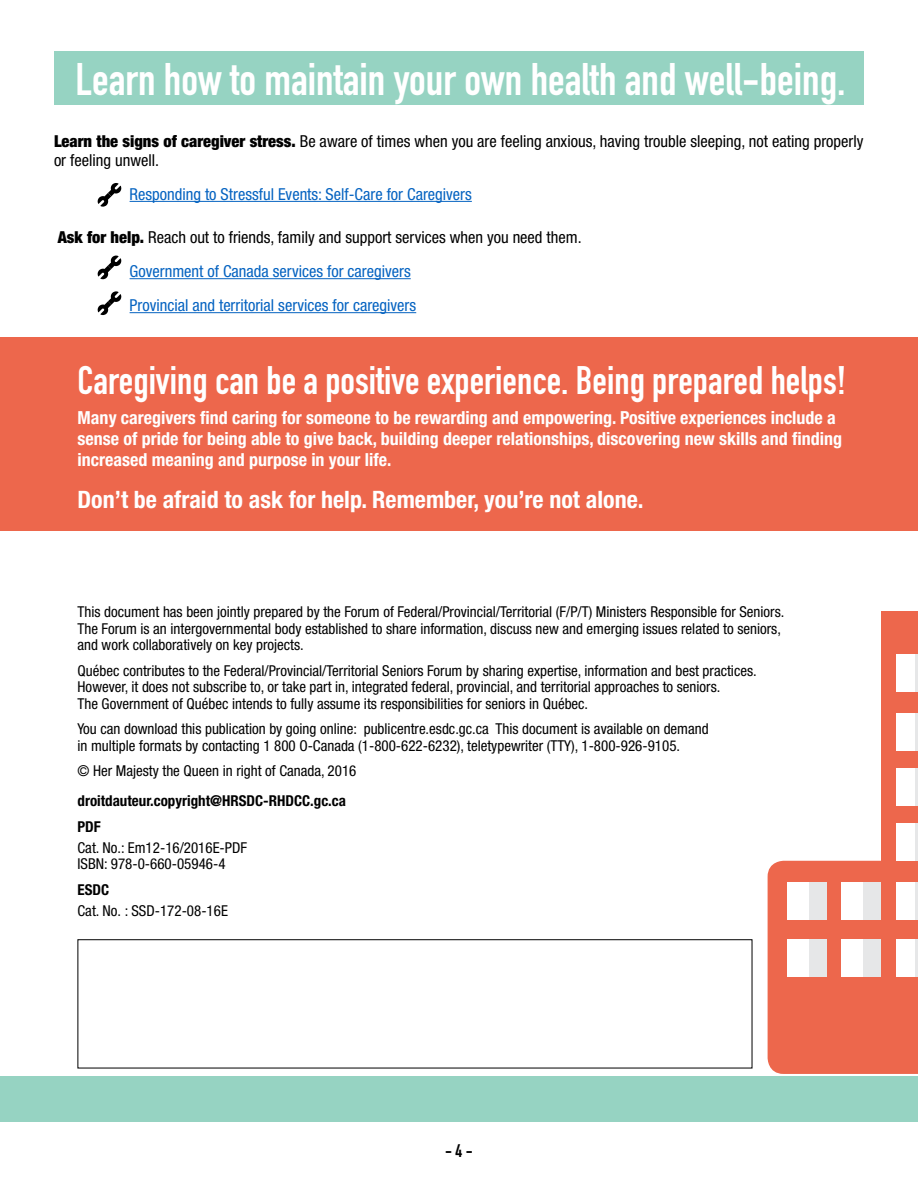
<style>
.page{position:relative;width:918px;height:1188px;background:#fff}
.page>*{position:absolute;margin:0;border:0;box-sizing:border-box;transform-origin:0 0}
.t1{font:45px "DIN Engschrift Std";color:#fff}
.t2{font:39.3px "DIN Engschrift Std";color:#fff}
.t3{font:700 condensed 24px "Helvetica Neue LT Std";color:#fff}
.t4{font:700 condensed 18px/21px "Helvetica Neue LT Std";color:#fff}
.t5{font:18px "DIN Engschrift Std";color:#000}
.t6{font:condensed 16.5px/33.9px "Helvetica Neue LT Std";color:#0563c1}
.t7{font:condensed 16.5px/19px "Helvetica Neue LT Std";color:#000}
.t8{font:condensed 15px/16.5px "Helvetica Neue LT Std";color:#000}
.t9{font:700 condensed 15px/25.5px "Helvetica Neue LT Std";color:#000}
.s1{font-weight:900}
.s2{font-weight:900;color:#000}
.s3{color:#000}
</style>
<div class="page">
<hr style="left:130px;top:201px;width:342px;height:1px;background:#0563c1">
<hr style="left:130px;top:278px;width:281px;height:1px;background:#0563c1">
<hr style="left:130px;top:312px;width:286px;height:1px;background:#0563c1">
<svg style="left:97px;top:183px;width:25px;height:24px"></svg>
<svg style="left:97px;top:256px;width:25px;height:23px"></svg>
<svg style="left:97px;top:291px;width:25px;height:24px"></svg>
<div style="left:54px;top:52px;width:810px;height:53px;background:#96d3c2"></div>
<div style="left:0;top:1076px;width:918px;height:45px;background:#96d3c2"></div>
<div style="left:768px;top:861px;width:150px;height:213px;background:#ed674c"></div>
<div style="left:881px;top:612px;width:37px;height:398px;background:#ed674c"></div>
<div style="left:842px;top:882px;width:39px;height:38px;background:#fff"></div>
<div style="left:842px;top:939px;width:39px;height:38px;background:#fff"></div>
<div style="left:787px;top:882px;width:39px;height:38px;background:#fff"></div>
<div style="left:787px;top:939px;width:39px;height:38px;background:#fff"></div>
<div style="left:896px;top:882px;width:22px;height:38px;background:#fff"></div>
<div style="left:896px;top:939px;width:22px;height:38px;background:#fff"></div>
<div style="left:896px;top:823px;width:22px;height:38px;background:#fff"></div>
<div style="left:896px;top:768px;width:22px;height:38px;background:#fff"></div>
<div style="left:896px;top:714px;width:22px;height:37px;background:#fff"></div>
<div style="left:896px;top:654px;width:22px;height:38px;background:#fff"></div>
<div style="left:809px;top:882px;width:17px;height:38px;background:#e6e7e8"></div>
<div style="left:863px;top:882px;width:18px;height:38px;background:#e6e7e8"></div>
<hr style="left:916px;top:882px;width:2px;height:38px;background:#e6e7e8">
<hr style="left:916px;top:823px;width:2px;height:38px;background:#e6e7e8">
<hr style="left:916px;top:768px;width:2px;height:38px;background:#e6e7e8">
<hr style="left:916px;top:714px;width:2px;height:37px;background:#e6e7e8">
<hr style="left:916px;top:654px;width:2px;height:38px;background:#e6e7e8">
<hr style="left:916px;top:939px;width:2px;height:38px;background:#e6e7e8">
<div style="left:863px;top:939px;width:18px;height:38px;background:#e6e7e8"></div>
<div style="left:809px;top:939px;width:17px;height:38px;background:#e6e7e8"></div>
<div style="left:0;top:338px;width:918px;height:193px;background:#ed674c"></div>
<div style="left:78px;top:939px;width:674px;height:129px;border:1px solid #000"></div>
<h1 class="t1" style="left:76px;top:53px;width:772px">Learn how to maintain your own health and well-being.</h1>
<p class="t7" style="left:54px;top:131px;width:811px"><span class="s1">Learn the signs of caregiver stress.</span> Be aware of times when you are feeling anxious, having trouble sleeping, not eating properly or feeling unwell.</p>
<p class="t6" style="left:130px;top:177px;width:344px">Responding to Stressful Events: Self-Care for Caregivers</p>
<p class="t6" style="left:130px;top:220px;width:454px;text-indent:-72px"><span class="s2">Ask for help.</span> <span class="s3">Reach out to friends, family and support services when you need them.<br></span>Government of Canada services for caregivers<br>Provincial and territorial services for caregivers</p>
<h2 class="t2" style="left:78px;top:357px;width:770px">Caregiving can be a positive experience. Being prepared helps!</h2>
<p class="t4" style="left:78px;top:407px;width:766px">Many caregivers find caring for someone to be rewarding and empowering. Positive experiences include a sense of pride for being able to give back, building deeper relationships, discovering new skills and finding increased meaning and purpose in your life.</p>
<h3 class="t3" style="left:78px;top:485px;width:568px">Don’t be afraid to ask for help. Remember, you’re not alone.</h3>
<p class="t8" style="left:78px;top:604px;width:708px">This document has been jointly prepared by the Forum of Federal/Provincial/Territorial (F/P/T) Ministers Responsible for Seniors.<br>The Forum is an intergovernmental body established to share information, discuss new and emerging issues related to seniors, and work collaboratively on key projects.</p>
<p class="t8" style="left:78px;top:662px;width:681px">Québec contributes to the Federal/Provincial/Territorial Seniors Forum by sharing expertise, information and best practices.<br>However, it does not subscribe to, or take part in, integrated federal, provincial, and territorial approaches to seniors.<br>The Government of Québec intends to fully assume its responsibilities for seniors in Québec.</p>
<p class="t8" style="left:78px;top:721px;width:633px">You can download this publication by going online: publicentre.esdc.gc.ca This document is available on demand in multiple formats by contacting 1 800 O-Canada (1-800-622-6232), teletypewriter (TTY), 1-800-926-9105.</p>
<p class="t8" style="left:78px;top:763px;width:280px">© Her Majesty the Queen in right of Canada, 2016</p>
<p class="t9" style="left:78px;top:788px;width:270px">droitdauteur.copyright@HRSDC-RHDCC.gc.ca<br>PDF</p>
<p class="t8" style="left:78px;top:839px;width:171px">Cat. No.: Em12-16/2016E-PDF<br>ISBN: 978-0-660-05946-4</p>
<p class="t9" style="left:78px;top:877px;width:33px">ESDC</p>
<p class="t8" style="left:78px;top:902px;width:152px">Cat. No. : SSD-172-08-16E</p>
<p class="t5" style="left:445px;top:1140px;width:29px">- 4 -</p>
</div>
